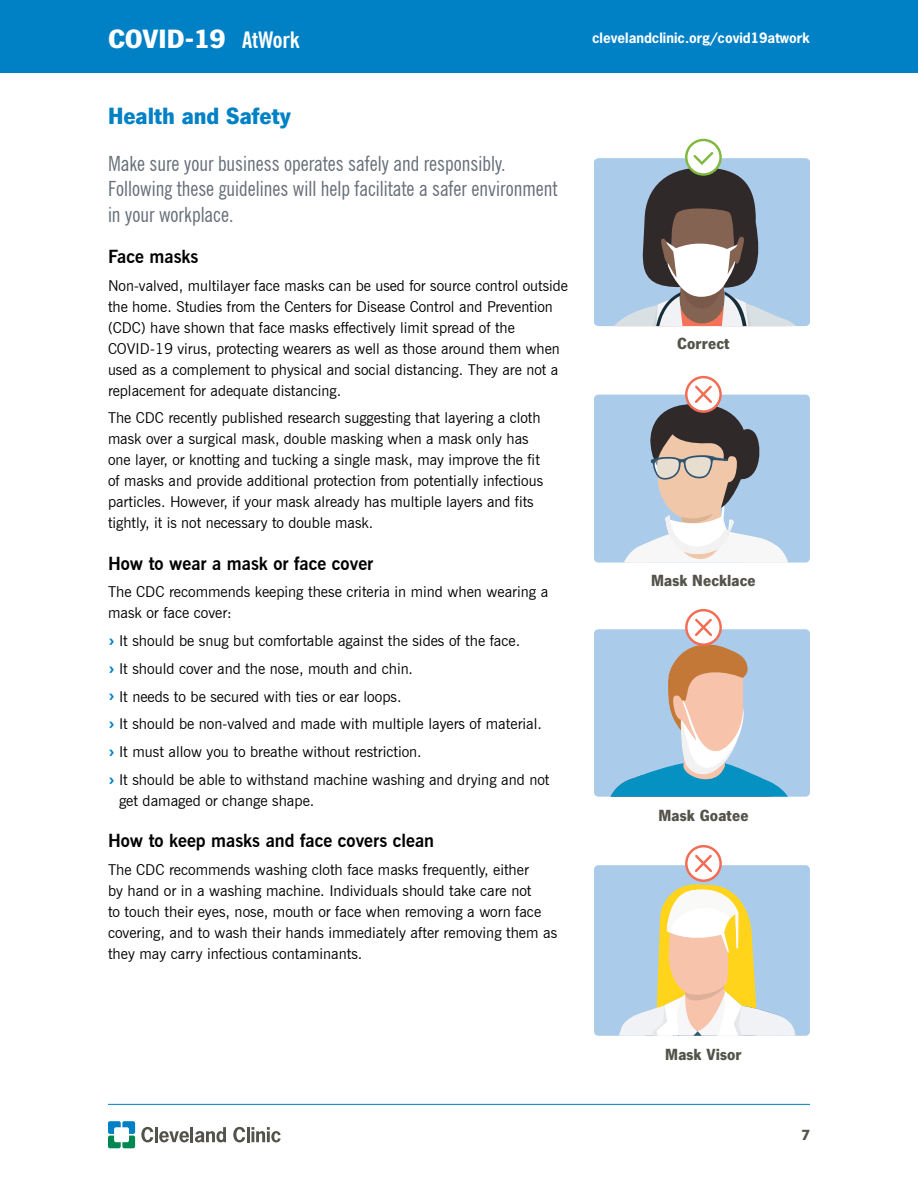
<style>
.page{position:relative;width:918px;height:1188px;background:#fff}
.page>*{position:absolute;margin:0;border:0;box-sizing:border-box;transform-origin:0 0}
.t1{font:900 27px "News Gothic LT Std";color:#fff}
.t2{font:900 24px "News Gothic LT Std";color:#0081c6}
.t3{font:condensed 21px/25.2px "News Gothic BT";color:#666f7a}
.t4{font:700 18px "News Gothic BT";color:#000}
.t5{font:900 16.5px "News Gothic LT Std";letter-spacing:.01em;color:#54534a}
.t6{font:15px/21px "News Gothic BT";color:#000}
.t7{font:900 15px "News Gothic LT Std";color:#54534a}
.t8{font:700 13.5px "News Gothic Std";color:#fff}
.s1{font-family:"News Gothic BT";font-weight:700;font-stretch:condensed;font-size:22.5px}
.s2{font-weight:700;font-size:19.8px;color:#0081c6}
</style>
<div class="page">
<hr style="left:108px;top:1104px;width:702px;height:1px;background:#0081c6">
<div style="left:0;top:0;width:918px;height:73px;background:#0081c6"></div>
<svg style="left:141px;top:1127px;width:12px;height:15px"></svg>
<hr style="left:155px;top:1127px;width:3px;height:15px;background:#54534a">
<svg style="left:159px;top:1131px;width:30px;height:11px"></svg>
<hr style="left:190px;top:1127px;width:3px;height:15px;background:#54534a">
<svg style="left:195px;top:1127px;width:31px;height:15px"></svg>
<svg style="left:233px;top:1127px;width:12px;height:15px"></svg>
<hr style="left:247px;top:1127px;width:3px;height:15px;background:#54534a">
<svg style="left:251px;top:1127px;width:30px;height:15px"></svg>
<svg style="left:108px;top:1121px;width:27px;height:27px"></svg>
<div style="left:594px;top:629px;width:216px;height:168px;background:#abcbea;border-radius:4px"></div>
<svg style="left:594px;top:139px;width:216px;height:187px"></svg>
<div style="left:594px;top:395px;width:216px;height:168px;background:#abcbea;border-radius:4px"></div>
<svg style="left:611px;top:376px;width:199px;height:187px"></svg>
<div style="left:594px;top:865px;width:216px;height:171px;background:#abcbea;border-radius:4px"></div>
<svg style="left:594px;top:845px;width:203px;height:191px"></svg>
<svg style="left:599px;top:609px;width:204px;height:188px"></svg>
<h1 class="t1" style="left:108px;top:23px;width:193px">COVID-19 <span class="s1">AtWork</span></h1>
<p class="t8" style="left:592px;top:29px;width:219px">clevelandclinic.org/covid19atwork</p>
<h2 class="t2" style="left:108px;top:103px;width:184px">Health and Safety</h2>
<h3 class="t3" style="left:108px;top:151px;width:451px">Make sure your business operates safely and responsibly.<br>Following these guidelines will help facilitate a safer environment in your workplace.</h3>
<p class="t4" style="left:108px;top:246px;width:92px">Face masks</p>
<p class="t6" style="left:108px;top:275px;width:462px">Non-valved, multilayer face masks can be used for source control outside the home. Studies from the Centers for Disease Control and Prevention (CDC) have shown that face masks effectively limit spread of the COVID-19 virus, protecting wearers as well as those around them when used as a complement to physical and social distancing. They are not a replacement for adequate distancing.</p>
<p class="t6" style="left:108px;top:407px;width:437px">The CDC recently published research suggesting that layering a cloth mask over a surgical mask, double masking when a mask only has one layer, or knotting and tucking a single mask, may improve the fit of masks and provide additional protection from potentially infectious particles. However, if your mask already has multiple layers and fits tightly, it is not necessary to double mask.</p>
<p class="t4" style="left:108px;top:552px;width:267px">How to wear a mask or face cover</p>
<p class="t6" style="left:108px;top:581px;width:442px">The CDC recommends keeping these criteria in mind when wearing a mask or face cover:</p>
<p class="t6" style="left:108px;top:627px;width:443px;line-height:27.8px"><span class="s2">›</span> It should be snug but comfortable against the sides of the face.<br><span class="s2">›</span> It should cover and the nose, mouth and chin.<br><span class="s2">›</span> It needs to be secured with ties or ear loops.<br><span class="s2">›</span> It should be non-valved and made with multiple layers of material. <span class="s2">›</span> It must allow you to breathe without restriction.<br><span class="s2">›</span> It should be able to withstand machine washing and drying and not</p>
<p class="t6" style="left:119px;top:790px;width:197px">get damaged or change shape.</p>
<p class="t4" style="left:108px;top:830px;width:328px">How to keep masks and face covers clean</p>
<p class="t6" style="left:108px;top:859px;width:451px">The CDC recommends washing cloth face masks frequently, either<br>by hand or in a washing machine. Individuals should take care not<br>to touch their eyes, nose, mouth or face when removing a worn face covering, and to wash their hands immediately after removing them as they may carry infectious contaminants.</p>
<p class="t5" style="left:677px;top:334px;width:54px">Correct</p>
<p class="t5" style="left:651px;top:571px;width:106px">Mask Necklace</p>
<p class="t5" style="left:659px;top:806px;width:91px">Mask Goatee</p>
<p class="t5" style="left:665px;top:1045px;width:78px">Mask Visor</p>
<p class="t7" style="left:802px;top:1126px;width:10px">7</p>
</div>
